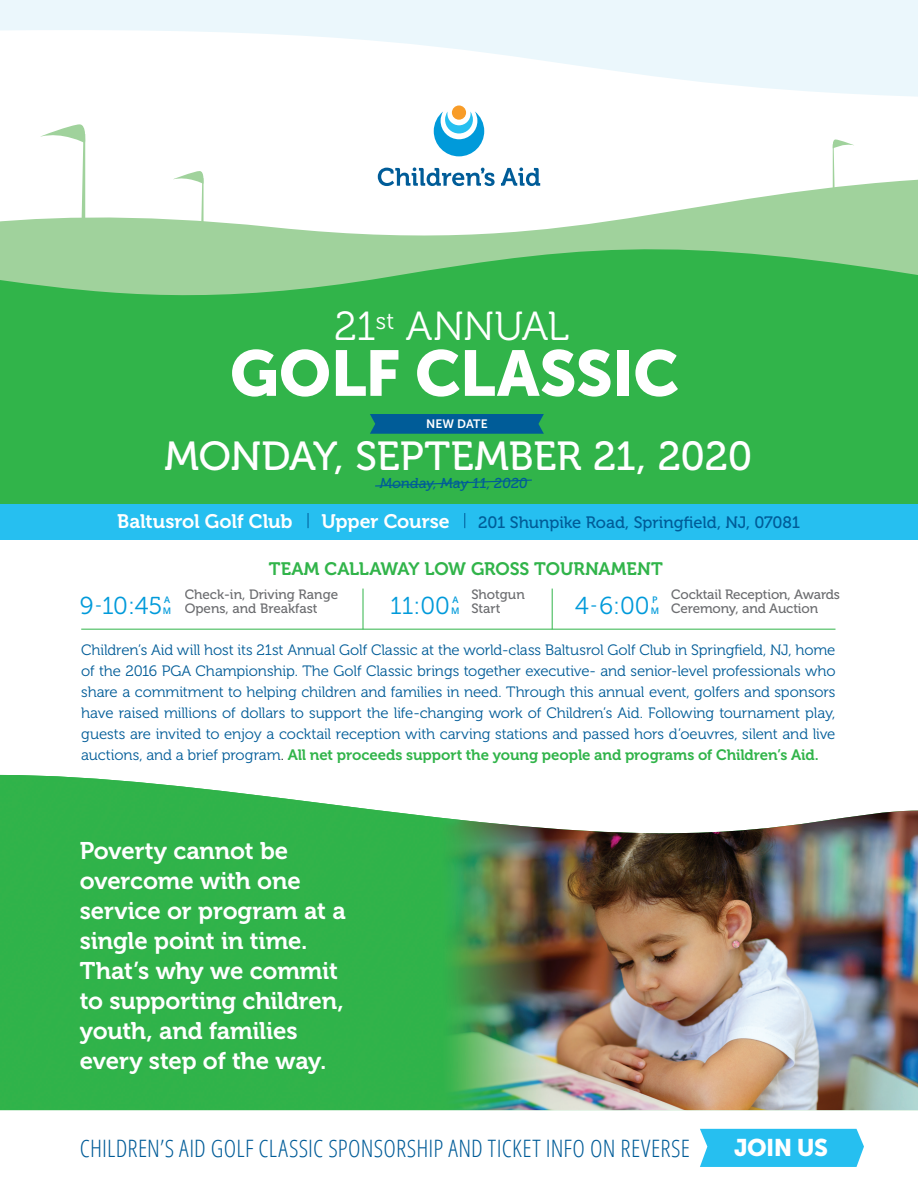
<style>
.page{position:relative;width:918px;height:1188px;background:#fff}
.page>*{position:absolute;margin:0;border:0;box-sizing:border-box;transform-origin:0 0}
.t1{font:64.05px "Museo Sans 900";letter-spacing:-.01em;color:#fff}
.t2{font:40.5px "Museo 500";letter-spacing:-.005em;color:#fff}
.t3{font:40.5px "Museo 300";letter-spacing:-.01em;color:#fff}
.t4{font:24.45px "Museo 300";color:#009ada}
.t5{font:24px/30px "Museo 700";letter-spacing:-.005em;color:#fff}
.t6{font:300 condensed 24px "Open Sans";letter-spacing:.01em;color:#005c98}
.t7{font:24px "Museo Sans 900";letter-spacing:-.025em;color:#fff}
.t8{font:19.5px "Museo 700";letter-spacing:-.005em;color:#fff}
.t9{font:18px "Museo 700";letter-spacing:-.005em;color:#31b44a}
.t10{font:16.5px "Museo 500";letter-spacing:-.005em;color:#005c98}
.t11{font:15px/21px "Museo 300";letter-spacing:-.01em;color:#005c98;text-align:justify}
.t12{font:14.25px "Museo 500";color:#005c98}
.t13{font:13.5px "Museo 500";letter-spacing:-.01em;color:#6c6d70}
.t14{font:12.15px "Museo Sans 700";letter-spacing:.01em;color:#fff}
.t15{font:700 10.95px "Open Sans";color:#009ada}
.t16{font:600 9.15px "Open Sans";color:#009ada}
.s1{font-family:"Museo 500";font-size:13.5px;color:#6c6d70}
.s2{color:#231f20}
.s3{font-family:"Museo 700";color:#31b44a}
</style>
<div class="page">
<img style="left:0;top:775px;width:918px;height:335px">
<svg style="left:0;top:177px;width:918px;height:56px"></svg>
<svg style="left:0;top:233px;width:918px;height:272px;fill:#31b44a"></svg>
<div style="left:0;top:0;width:918px;height:177px;background:#ebf7fc"></div>
<svg style="left:0;top:30px;width:918px;height:147px;fill:#fff"></svg>
<div style="left:452px;top:105px;width:14px;height:15px;background:#f89c28;border-radius:50%"></div>
<svg style="left:434px;top:111px;width:50px;height:45px"></svg>
<svg style="left:501px;top:167px;width:39px;height:19px"></svg>
<svg style="left:378px;top:167px;width:117px;height:19px"></svg>
<svg style="left:36px;top:124px;width:51px;height:107px"></svg>
<svg style="left:832px;top:139px;width:24px;height:52px"></svg>
<svg style="left:170px;top:171px;width:35px;height:73px"></svg>
<div style="left:0;top:505px;width:918px;height:35px;background:#26bff0"></div>
<svg style="left:308px;top:513px;width:1px;height:15px"></svg>
<svg style="left:464px;top:513px;width:1px;height:15px"></svg>
<hr style="left:81px;top:629px;width:754px;height:1px;background:#31b44a">
<hr style="left:363px;top:589px;width:1px;height:40px;background:#31b44a">
<hr style="left:552px;top:589px;width:1px;height:40px;background:#31b44a">
<div style="left:700px;top:1129px;width:164px;height:38px;background:#26bff0"></div>
<svg style="left:370px;top:414px;width:174px;height:20px"></svg>
<svg style="left:374px;top:479px;width:159px;height:8px"></svg>
<p class="t3" style="left:334px;top:305px;width:236px">21<sup>st</sup> ANNUAL</p>
<p class="t1" style="left:230px;top:337px;width:451px">GOLF CLASSIC</p>
<p class="t14" style="left:426px;top:417px;width:63px">NEW DATE</p>
<p class="t2" style="left:164px;top:434px;width:589px">MONDAY, SEPTEMBER 21, 2020</p>
<p class="t12" style="left:379px;top:475px;width:151px">Monday, May 11, 2020</p>
<p class="t8" style="left:117px;top:511px;width:177px">Baltusrol Golf Club</p>
<p class="t8" style="left:322px;top:511px;width:130px">Upper Course</p>
<p class="t10" style="left:478px;top:513px;width:323px">201 Shunpike Road, Springfield, NJ, 07081</p>
<p class="t9" style="left:269px;top:558px;width:396px">TEAM CALLAWAY LOW GROSS TOURNAMENT</p>
<p class="t13" style="left:185px;top:587px;width:155px">Check-in, Driving Range</p>
<p class="t13" style="left:471px;top:587px;width:55px">Shotgun</p>
<p class="t13" style="left:671px;top:587px;width:170px">Cocktail Reception, Awards</p>
<p class="t4" style="left:80px;top:592px;width:84px">9 10:45</p>
<p class="t13" style="left:185px;top:601px;width:134px">Opens, and Breakfast</p>
<p class="t4" style="left:390px;top:592px;width:112px">11:00 <span class="s1">Start</span></p>
<p class="t4" style="left:575px;top:592px;width:76px">4 6:00</p>
<p class="t13" style="left:671px;top:601px;width:148px">Ceremony, and Auction</p>
<p class="t16" style="left:452px;top:593px;width:8px">A</p>
<p class="t16" style="left:451px;top:604px;width:10px">M</p>
<p class="t11" style="left:81px;top:639px;width:756px">Children’s Aid will host its 21st Annual Golf Classic at the world-class Baltusrol Golf Club in Springfield, NJ, home of the 2016 PGA Championship. The Golf Classic brings together executive- and senior-level professionals who share a commitment to helping children and families in need. Through this annual event, golfers and sponsors have raised millions of dollars to support the life-changing work of Children’s Aid. Following tournament play, guests are invited to enjoy a cocktail reception with carving stations and passed hors d’oeuvres, silent and live auctions, and a brief program<span class="s2">.</span> <span class="s3">All net proceeds support the young people and programs of Children’s Aid.</span></p>
<p class="t16" style="left:164px;top:593px;width:8px">A</p>
<p class="t16" style="left:163px;top:604px;width:10px">M</p>
<p class="t16" style="left:652px;top:593px;width:7px">P</p>
<p class="t16" style="left:651px;top:604px;width:10px">M</p>
<p class="t15" style="left:591px;top:597px;width:7px">–</p>
<p class="t15" style="left:96px;top:597px;width:7px">–</p>
<p class="t5" style="left:80px;top:836px;width:268px">Poverty cannot be overcome with one service or program at a single point in time.<br>That’s why we commit to supporting children, youth, and families every step of the way.</p>
<p class="t6" style="left:80px;top:1132px;width:612px">CHILDREN’S AID GOLF CLASSIC SPONSORSHIP AND TICKET INFO ON REVERSE</p>
<p class="t7" style="left:734px;top:1134px;width:95px">JOIN US</p>
</div>
